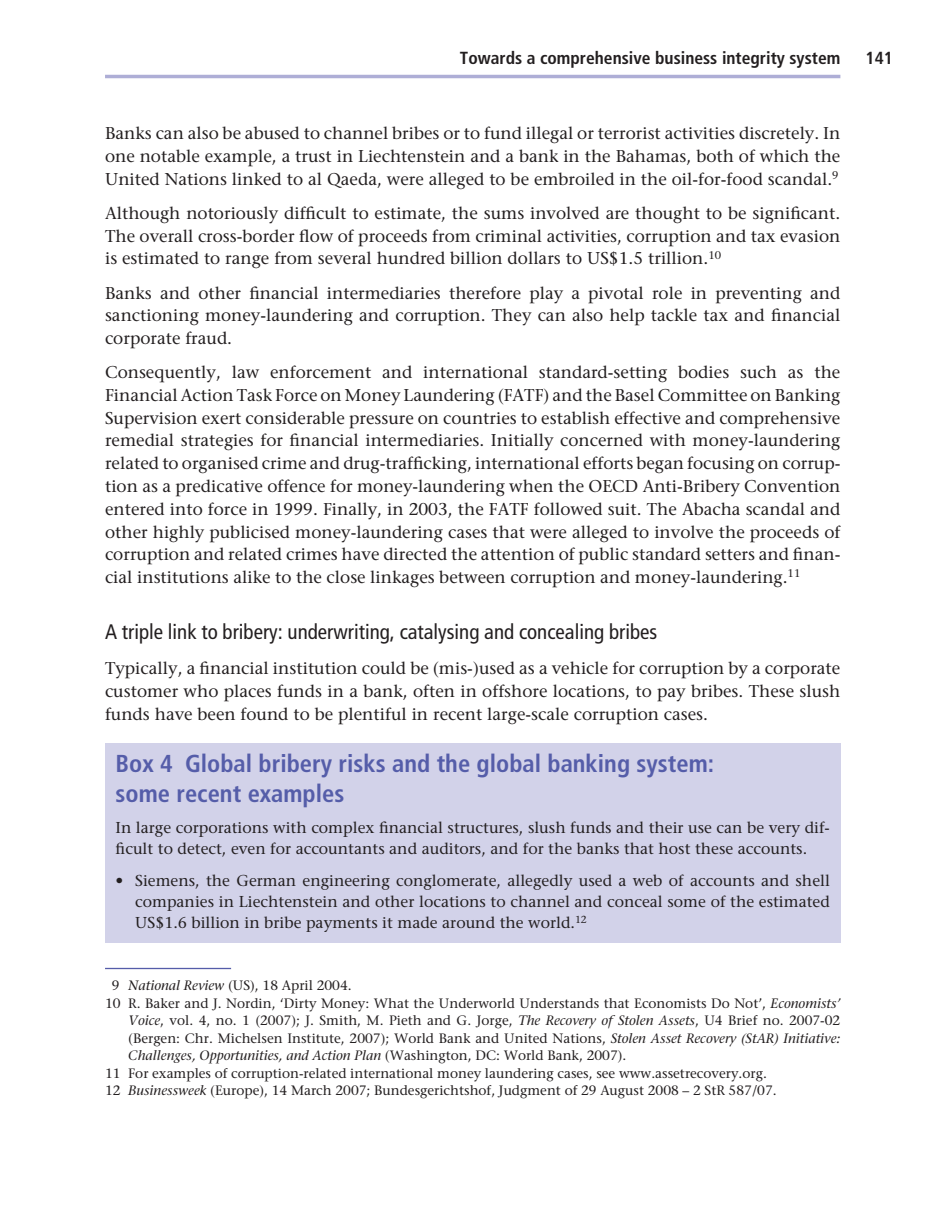
<style>
.page{position:relative;width:938px;height:1221px;background:#fff}
.page>*{position:absolute;margin:0;border:0;box-sizing:border-box;transform-origin:0 0}
.t1{font:700 condensed 24.5px/29.8px "Frutiger";color:#555da9}
.t2{font:condensed 21px "Frutiger";color:#231f20}
.t3{font:700 condensed 17.5px "Frutiger";color:#231f20}
.t4{font:17.15px/22.8px "Stone Serif";color:#231f20;text-align:justify}
.t5{font:15.75px/21px "Stone Serif";color:#231f20}
.t6{font:13.65px "Stone Serif";color:#231f20}
.t7{font:italic 13.65px "Stone Serif";color:#231f20}
.s1{font-style:italic}
.s2{font-style:normal}
</style>
<div class="page">
<hr style="left:105px;top:75px;width:735px;height:3px;background:#aeaed6">
<hr style="left:105px;top:967px;width:126px;height:2px;background:#555da9">
<div style="left:105px;top:743px;width:735px;height:199px;background:#d2d2e9"></div>
<p class="t3" style="left:460px;top:51px;width:382px">Towards a comprehensive business integrity system</p>
<p class="t3" style="left:865px;top:51px;width:29px">141</p>
<p class="t4" style="left:105px;top:124px;width:737px">Banks can also be abused to channel bribes or to fund illegal or terrorist activities discretely. In one notable example, a trust in Liechtenstein and a bank in the Bahamas, both of which the United Nations linked to al Qaeda, were alleged to be embroiled in the oil-for-food scandal.<sup>9</sup></p>
<p class="t4" style="left:105px;top:203px;width:737px">Although notoriously difficult to estimate, the sums involved are thought to be significant.<br>The overall cross-border flow of proceeds from criminal activities, corruption and tax evasion is estimated to range from several hundred billion dollars to US$1.5 trillion.<sup>10</sup></p>
<p class="t4" style="left:105px;top:283px;width:737px">Banks and other financial intermediaries therefore play a pivotal role in preventing and sanctioning money-laundering and corruption. They can also help tackle tax and financial corporate fraud.</p>
<p class="t4" style="left:105px;top:362px;width:737px">Consequently, law enforcement and international standard-setting bodies such as the Financial Action Task Force on Money Laundering (FATF) and the Basel Committee on Banking Supervision exert considerable pressure on countries to establish effective and comprehensive remedial strategies for financial intermediaries. Initially concerned with money-laundering related to organised crime and drug-trafficking, international efforts began focusing on corrup&shy;tion as a predicative offence for money-laundering when the OECD Anti-Bribery Convention entered into force in 1999. Finally, in 2003, the FATF followed suit. The Abacha scandal and other highly publicised money-laundering cases that were alleged to involve the proceeds of corruption and related crimes have directed the attention of public standard setters and finan&shy;cial institutions alike to the close linkages between corruption and money-laundering.<sup>11</sup></p>
<p class="t2" style="left:105px;top:623px;width:553px">A triple link to bribery: underwriting, catalysing and concealing bribes</p>
<p class="t4" style="left:105px;top:658px;width:737px">Typically, a financial institution could be (mis-)used as a vehicle for corruption by a corporate customer who places funds in a bank, often in offshore locations, to pay bribes. These slush funds have been found to be plentiful in recent large-scale corruption cases.</p>
<p class="t1" style="left:116px;top:750px;width:600px">Box 4 Global bribery risks and the global banking system: some recent examples</p>
<p class="t5" style="left:116px;top:819px;width:716px">In large corporations with complex financial structures, slush funds and their use can be very dif&shy;ficult to detect, even for accountants and auditors, and for the banks that host these accounts.</p>
<p class="t5" style="left:135px;top:871px;width:696px;text-align:justify;text-indent:-20px">• Siemens, the German engineering conglomerate, allegedly used a web of accounts and shell companies in Liechtenstein and other locations to channel and conceal some of the estimated US$1.6 billion in bribe payments it made around the world.<sup>12</sup></p>
<p class="t6" style="left:112px;top:980px;width:241px">9 <span class="s1">National Review</span> (US), 18 April 2004.</p>
<p class="t6" style="left:105px;top:997px;width:737px">10 R. Baker and J. Nordin, ‘Dirty Money: What the Underworld Understands that Economists Do Not’, <span class="s1">Economists’</span></p>
<p class="t6" style="left:128px;top:1015px;width:713px"><span class="s1">Voice</span>, vol. 4, no. 1 (2007); J. Smith, M. Pieth and G. Jorge, <span class="s1">The Recovery of Stolen Assets</span>, U4 Brief no. 2007-02</p>
<p class="t6" style="left:128px;top:1032px;width:713px">(Bergen: Chr. Michelsen Institute, 2007); World Bank and United Nations, <span class="s1">Stolen Asset Recovery (StAR) Initiative:</span></p>
<p class="t7" style="left:128px;top:1050px;width:500px">Challenges, Opportunities, and Action Plan <span class="s2">(Washington, DC: World Bank, 2007).</span></p>
<p class="t6" style="left:105px;top:1067px;width:663px">11 For examples of corruption-related international money laundering cases, see www.assetrecovery.org.</p>
<p class="t6" style="left:105px;top:1085px;width:673px">12 <span class="s1">Businessweek</span> (Europe), 14 March 2007; Bundesgerichtshof, Judgment of 29 August 2008 – 2 StR 587/07.</p>
</div>
